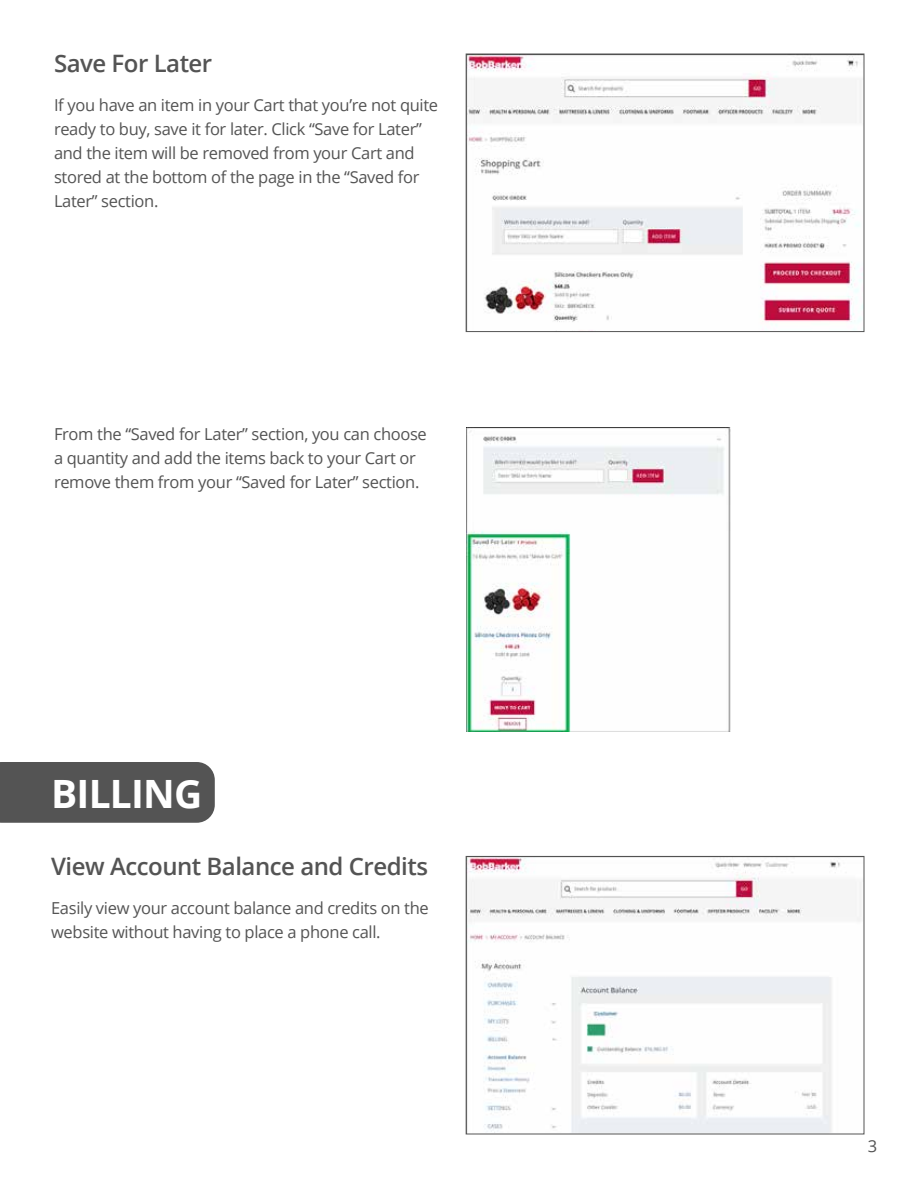
<style>
.page{position:relative;width:918px;height:1188px;background:#fff}
.page>*{position:absolute;margin:0;border:0;box-sizing:border-box;transform-origin:0 0}
.t1{font:700 39px "Open Sans";letter-spacing:-.02em;color:#fff}
.t2{font:600 24px "Open Sans";letter-spacing:-.02em;color:#545454}
.t3{font:16.5px/24px "Open Sans";letter-spacing:-.02em;color:#545454}
</style>
<div class="page">
<img style="left:468px;top:56px;width:394px;height:274px">
<div style="left:466px;top:54px;width:398px;height:278px;border:1px solid #545454"></div>
<img style="left:466px;top:428px;width:264px;height:303px">
<div style="left:0;top:762px;width:215px;height:61px;background:#545454"></div>
<img style="left:468px;top:858px;width:393px;height:274px">
<div style="left:466px;top:856px;width:398px;height:278px;border:1px solid #545454"></div>
<h2 class="t2" style="left:54px;top:47px;width:160px">Save For Later</h2>
<p class="t3" style="left:54px;top:93px;width:386px">If you have an item in your Cart that you’re not quite ready to buy, save it for later. Click “Save for Later” and the item will be removed from your Cart and stored at the bottom of the page in the “Saved for Later” section.</p>
<p class="t3" style="left:54px;top:422px;width:374px">From the “Saved for Later” section, you can choose a quantity and add the items back to your Cart or remove them from your “Saved for Later” section.</p>
<h1 class="t1" style="left:51px;top:766px;width:153px">BILLING</h1>
<h2 class="t2" style="left:51px;top:850px;width:378px">View Account Balance and Credits</h2>
<p class="t3" style="left:51px;top:896px;width:379px">Easily view your account balance and credits on the website without having to place a phone call.</p>
<p class="t3" style="left:868px;top:1133px;width:11px">3</p>
</div>
